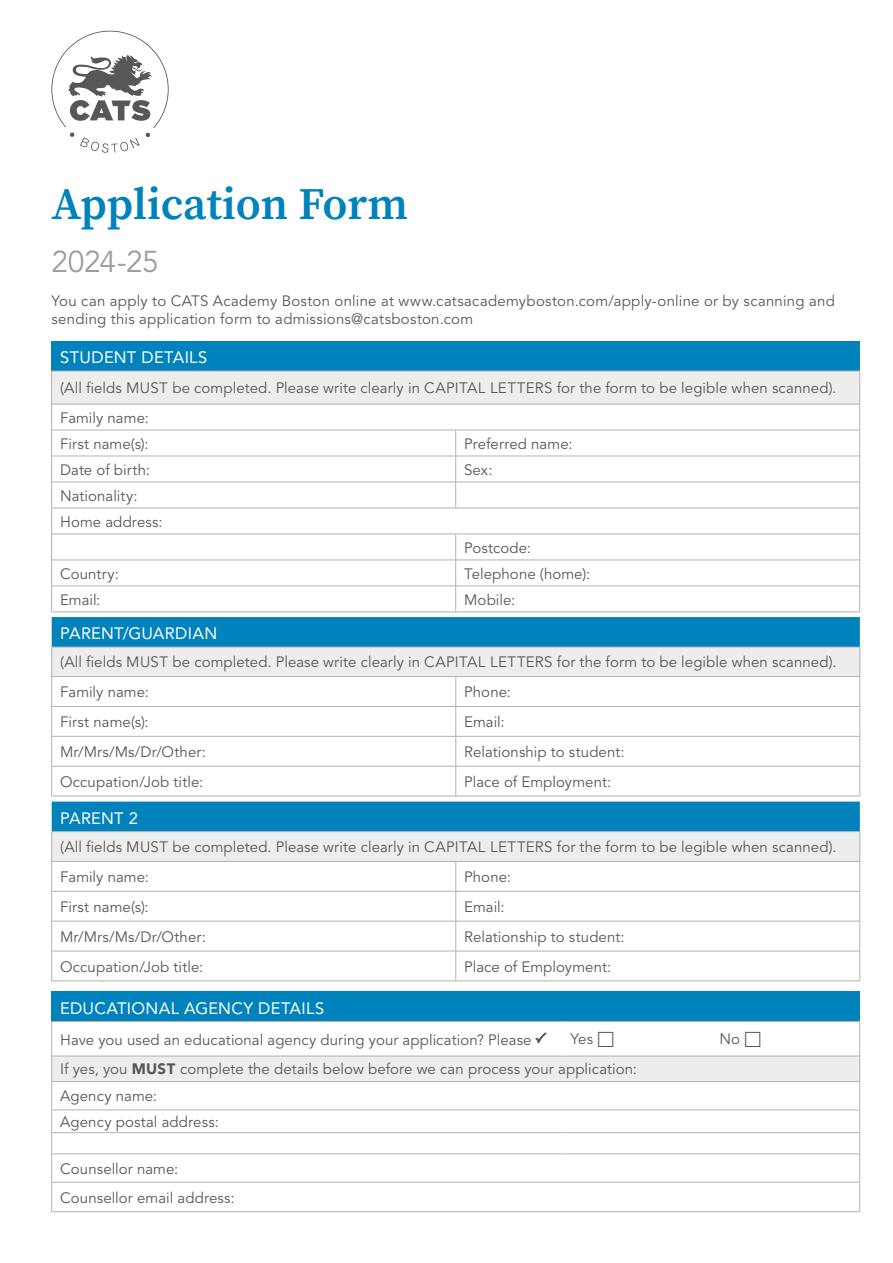
<style>
.page{position:relative;width:893px;height:1263px;background:#fff}
.page>*{position:absolute;margin:0;border:0;box-sizing:border-box;transform-origin:0 0}
.t1{font:600 45px "Source Serif Pro";color:#0082bd}
.t2{font:30px "Avenir LT Std";letter-spacing:-.015em;color:#9d9d9c}
.t3{font:16.5px "Avenir LT Std";letter-spacing:.015em;color:#fff}
.t4{font:15px/18px "Avenir LT Std";letter-spacing:.005em;color:#575756}
.s1{font-weight:900}
</style>
<div class="page">
<div style="left:52px;top:991px;width:808px;height:30px;background:#0082bd"></div>
<div style="left:52px;top:1056px;width:808px;height:25px;background:#ededed"></div>
<hr style="left:52px;top:1021px;width:510px;height:1px;background:#b3b2b2">
<hr style="left:51px;top:1021px;width:1px;height:35px;background:#b3b2b2">
<hr style="left:562px;top:1021px;width:149px;height:1px;background:#b3b2b2">
<hr style="left:711px;top:1021px;width:149px;height:1px;background:#b3b2b2">
<hr style="left:859px;top:1021px;width:1px;height:35px;background:#b3b2b2">
<hr style="left:52px;top:1056px;width:510px;height:1px;background:#b3b2b2">
<hr style="left:562px;top:1056px;width:149px;height:1px;background:#b3b2b2">
<hr style="left:711px;top:1056px;width:149px;height:1px;background:#b3b2b2">
<hr style="left:52px;top:1081px;width:510px;height:1px;background:#b3b2b2">
<hr style="left:562px;top:1081px;width:149px;height:1px;background:#b3b2b2">
<hr style="left:711px;top:1081px;width:149px;height:1px;background:#b3b2b2">
<hr style="left:52px;top:1110px;width:510px;height:1px;background:#b3b2b2">
<hr style="left:562px;top:1110px;width:149px;height:1px;background:#b3b2b2">
<hr style="left:711px;top:1110px;width:149px;height:1px;background:#b3b2b2">
<hr style="left:52px;top:1132px;width:510px;height:1px;background:#b3b2b2">
<hr style="left:562px;top:1132px;width:149px;height:1px;background:#b3b2b2">
<hr style="left:711px;top:1132px;width:149px;height:1px;background:#b3b2b2">
<hr style="left:52px;top:1153px;width:510px;height:1px;background:#b3b2b2">
<hr style="left:562px;top:1153px;width:149px;height:1px;background:#b3b2b2">
<hr style="left:711px;top:1153px;width:149px;height:1px;background:#b3b2b2">
<hr style="left:52px;top:1182px;width:510px;height:1px;background:#b3b2b2">
<svg style="left:51px;top:1056px;width:1px;height:155px"></svg>
<hr style="left:562px;top:1182px;width:149px;height:1px;background:#b3b2b2">
<hr style="left:711px;top:1182px;width:149px;height:1px;background:#b3b2b2">
<svg style="left:859px;top:1056px;width:1px;height:155px"></svg>
<hr style="left:52px;top:1211px;width:510px;height:1px;background:#b3b2b2">
<hr style="left:562px;top:1211px;width:149px;height:1px;background:#b3b2b2">
<hr style="left:711px;top:1211px;width:149px;height:1px;background:#b3b2b2">
<hr style="left:561px;top:1021px;width:2px;height:35px;background:#fff">
<hr style="left:561px;top:1133px;width:2px;height:21px;background:#fff">
<div style="left:52px;top:341px;width:808px;height:30px;background:#0082bd"></div>
<div style="left:52px;top:371px;width:808px;height:33px;background:#ededed"></div>
<hr style="left:51px;top:371px;width:405px;height:1px;background:#b3b2b2">
<hr style="left:51px;top:371px;width:1px;height:33px;background:#b3b2b2">
<hr style="left:456px;top:371px;width:404px;height:1px;background:#b3b2b2">
<hr style="left:859px;top:371px;width:1px;height:33px;background:#b3b2b2">
<svg style="left:51px;top:404px;width:810px;height:332px"></svg>
<hr style="left:52px;top:736px;width:404px;height:1px;background:#b3b2b2">
<hr style="left:51px;top:736px;width:1px;height:30px;background:#b3b2b2">
<hr style="left:456px;top:736px;width:404px;height:1px;background:#b3b2b2">
<hr style="left:455px;top:736px;width:1px;height:30px;background:#b3b2b2">
<hr style="left:860px;top:736px;width:1px;height:30px;background:#b3b2b2">
<hr style="left:52px;top:766px;width:404px;height:1px;background:#b3b2b2">
<hr style="left:51px;top:766px;width:1px;height:30px;background:#b3b2b2">
<hr style="left:456px;top:766px;width:404px;height:1px;background:#b3b2b2">
<hr style="left:455px;top:766px;width:1px;height:30px;background:#b3b2b2">
<hr style="left:860px;top:766px;width:1px;height:30px;background:#b3b2b2">
<hr style="left:52px;top:796px;width:404px;height:1px;background:#b3b2b2">
<hr style="left:456px;top:796px;width:404px;height:1px;background:#b3b2b2">
<svg style="left:51px;top:801px;width:810px;height:60px;background:#78b7d4"></svg>
<hr style="left:52px;top:861px;width:404px;height:1px;background:#b3b2b2">
<hr style="left:51px;top:861px;width:1px;height:30px;background:#b3b2b2">
<hr style="left:456px;top:861px;width:404px;height:1px;background:#b3b2b2">
<hr style="left:455px;top:861px;width:1px;height:30px;background:#b3b2b2">
<hr style="left:860px;top:861px;width:1px;height:30px;background:#b3b2b2">
<hr style="left:52px;top:891px;width:404px;height:1px;background:#b3b2b2">
<hr style="left:51px;top:891px;width:1px;height:30px;background:#b3b2b2">
<hr style="left:456px;top:891px;width:404px;height:1px;background:#b3b2b2">
<hr style="left:455px;top:891px;width:1px;height:30px;background:#b3b2b2">
<hr style="left:860px;top:891px;width:1px;height:30px;background:#b3b2b2">
<hr style="left:52px;top:921px;width:404px;height:1px;background:#b3b2b2">
<hr style="left:51px;top:921px;width:1px;height:30px;background:#b3b2b2">
<hr style="left:456px;top:921px;width:404px;height:1px;background:#b3b2b2">
<hr style="left:455px;top:921px;width:1px;height:30px;background:#b3b2b2">
<hr style="left:860px;top:921px;width:1px;height:30px;background:#b3b2b2">
<hr style="left:52px;top:951px;width:404px;height:1px;background:#b3b2b2">
<hr style="left:51px;top:951px;width:1px;height:30px;background:#b3b2b2">
<hr style="left:456px;top:951px;width:404px;height:1px;background:#b3b2b2">
<hr style="left:455px;top:951px;width:1px;height:30px;background:#b3b2b2">
<hr style="left:860px;top:951px;width:1px;height:30px;background:#b3b2b2">
<hr style="left:52px;top:981px;width:404px;height:1px;background:#b3b2b2">
<hr style="left:456px;top:981px;width:404px;height:1px;background:#b3b2b2">
<svg style="left:51px;top:31px;width:118px;height:122px"></svg>
<h1 class="t1" style="left:52px;top:177px;width:358px">Application Form</h1>
<h2 class="t2" style="left:52px;top:244px;width:109px">2024-25</h2>
<p class="t4" style="left:52px;top:292px;width:785px">You can apply to CATS Academy Boston online at www.catsacademyboston.com/apply-online or by scanning and sending this application form to admissions@catsboston.com</p>
<p class="t3" style="left:60px;top:348px;width:149px">STUDENT DETAILS</p>
<p class="t4" style="left:60px;top:374px;width:778px;line-height:29.5px">(All fields MUST be completed. Please write clearly in CAPITAL LETTERS for the form to be legible when scanned).<br>Family name:</p>
<p class="t4" style="left:60px;top:435px;width:90px">First name(s):</p>
<p class="t4" style="left:464px;top:435px;width:110px">Preferred name:</p>
<p class="t4" style="left:60px;top:461px;width:91px">Date of birth:</p>
<p class="t4" style="left:464px;top:461px;width:30px">Sex:</p>
<p class="t4" style="left:60px;top:483px;width:104px;line-height:26px">Nationality:<br>Home address:</p>
<p class="t4" style="left:464px;top:539px;width:68px">Postcode:</p>
<p class="t4" style="left:60px;top:565px;width:60px">Country:</p>
<p class="t4" style="left:464px;top:565px;width:128px">Telephone (home):</p>
<p class="t4" style="left:60px;top:591px;width:42px">Email:</p>
<p class="t4" style="left:464px;top:591px;width:53px">Mobile:</p>
<p class="t3" style="left:60px;top:624px;width:158px">PARENT/GUARDIAN</p>
<p class="t4" style="left:60px;top:648px;width:778px;line-height:29.7px">(All fields MUST be completed. Please write clearly in CAPITAL LETTERS for the form to be legible when scanned).<br>Family name:</p>
<p class="t4" style="left:464px;top:683px;width:48px">Phone:</p>
<p class="t4" style="left:60px;top:713px;width:90px">First name(s):</p>
<p class="t4" style="left:464px;top:713px;width:42px">Email:</p>
<p class="t4" style="left:60px;top:743px;width:147px">Mr/Mrs/Ms/Dr/Other:</p>
<p class="t4" style="left:464px;top:743px;width:162px">Relationship to student:</p>
<p class="t4" style="left:60px;top:773px;width:145px">Occupation/Job title:</p>
<p class="t4" style="left:464px;top:773px;width:149px">Place of Employment:</p>
<p class="t3" style="left:60px;top:808px;width:79px">PARENT 2</p>
<p class="t4" style="left:60px;top:832px;width:778px;line-height:29.8px">(All fields MUST be completed. Please write clearly in CAPITAL LETTERS for the form to be legible when scanned).<br>Family name:</p>
<p class="t4" style="left:464px;top:868px;width:48px">Phone:</p>
<p class="t4" style="left:60px;top:898px;width:90px">First name(s):</p>
<p class="t4" style="left:464px;top:898px;width:42px">Email:</p>
<p class="t4" style="left:60px;top:928px;width:147px">Mr/Mrs/Ms/Dr/Other:</p>
<p class="t4" style="left:464px;top:928px;width:162px">Relationship to student:</p>
<p class="t4" style="left:60px;top:958px;width:145px">Occupation/Job title:</p>
<p class="t4" style="left:464px;top:958px;width:149px">Place of Employment:</p>
<p class="t3" style="left:60px;top:998px;width:265px">EDUCATIONAL AGENCY DETAILS</p>
<p class="t4" style="left:60px;top:1031px;width:473px">Have you used an educational agency during your application? Please</p>
<p class="t4" style="left:571px;top:1030px;width:24px">Yes</p>
<p class="t4" style="left:719px;top:1030px;width:22px">No</p>
<p class="t4" style="left:60px;top:1056px;width:578px;line-height:26.8px">If yes, you <span class="s1">MUST</span> complete the details below before we can process your application:<br>Agency name:</p>
<p class="t4" style="left:60px;top:1113px;width:160px">Agency postal address:</p>
<p class="t4" style="left:60px;top:1154px;width:176px;line-height:29px">Counsellor name:<br>Counsellor email address:</p>
</div>
